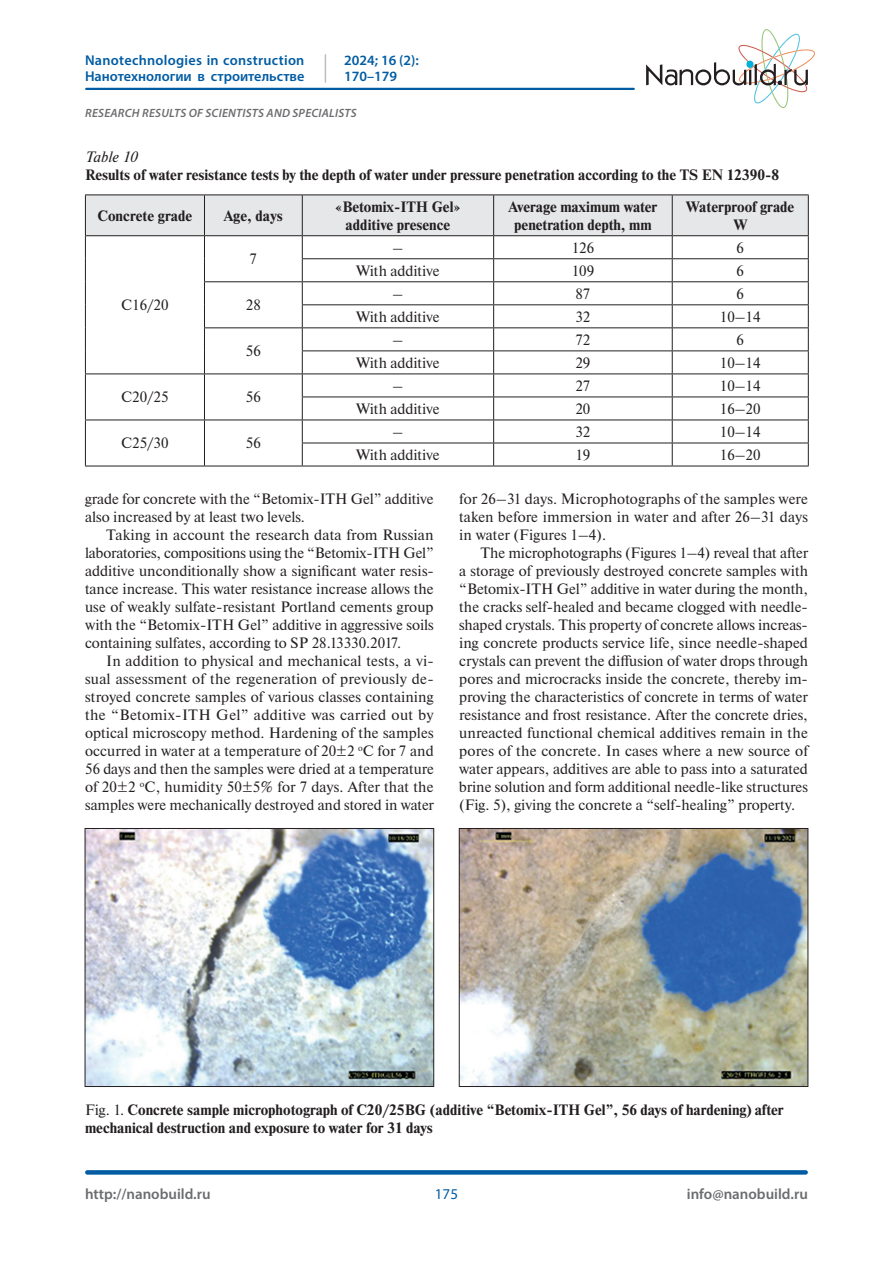
<style>
.page{position:relative;width:893px;height:1263px;background:#fff}
.page>*{position:absolute;margin:0;border:0;box-sizing:border-box;transform-origin:0 0}
.t1{font:15px/18px "Newton";color:#231f20;text-align:justify}
.t2{font:700 15px/18px "Newton";color:#231f20;text-align:center}
.t3{font:600 15px "Myriad Pro";color:#6c6d70}
.t4{font:italic 15px "Newton";color:#231f20}
.t5{font:15px "Myriad Pro";color:#015ca3}
.t6{font:600 14.25px/16.5px "Myriad Pro";letter-spacing:.005em;color:#015ca3}
.t7{font:italic 600 12px "Myriad Pro";letter-spacing:.02em;color:#6c6d70}
.s1{font-weight:400}
</style>
<div class="page">
<svg style="left:646px;top:29px;width:169px;height:79px"></svg>
<div style="left:87px;top:1170px;width:719px;height:5px;background:#015ca3"></div>
<hr style="left:86px;top:88px;width:548px;height:2px;background:#015ca3">
<svg style="left:325px;top:55px;width:1px;height:27px"></svg>
<hr style="left:85px;top:466px;width:119px;height:1px;background:#231f20">
<hr style="left:204px;top:466px;width:98px;height:1px;background:#231f20">
<hr style="left:302px;top:466px;width:192px;height:1px;background:#231f20">
<hr style="left:494px;top:466px;width:178px;height:1px;background:#231f20">
<hr style="left:672px;top:466px;width:137px;height:1px;background:#231f20">
<svg style="left:85px;top:195px;width:724px;height:271px"></svg>
<img style="left:87px;top:830px;width:345px;height:255px">
<div style="left:85px;top:828px;width:349px;height:259px;border:1px solid #231f20"></div>
<img style="left:461px;top:830px;width:345px;height:255px">
<div style="left:459px;top:828px;width:349px;height:259px;border:1px solid #231f20"></div>
<p class="t6" style="left:85px;top:51px;width:221px">Nanotechnologies in construction<br>Нанотехнологии в строительстве</p>
<p class="t6" style="left:344px;top:51px;width:76px">2024; 16 (2):<br>170–179</p>
<p class="t7" style="left:85px;top:105px;width:273px">RESEARCH RESULTS OF SCIENTISTS AND SPECIALISTS</p>
<p class="t4" style="left:85px;top:147px;width:54px">Table 10</p>
<p class="t2" style="left:85px;top:166px;width:696px">Results of water resistance tests by the depth of water under pressure penetration according to the TS EN 12390-8</p>
<p class="t2" style="left:98px;top:207px;width:96px">Concrete grade</p>
<p class="t2" style="left:224px;top:207px;width:61px">Age, days</p>
<p class="t2" style="left:335px;top:198px;width:127px">«Betomix-ITH Gel» additive presence</p>
<p class="t2" style="left:508px;top:198px;width:150px">Average maximum water penetration depth, mm</p>
<p class="t2" style="left:686px;top:198px;width:110px">Waterproof grade<br>W</p>
<p class="t1" style="left:121px;top:295px;width:49px">С16/20</p>
<p class="t1" style="left:250px;top:249px;width:9px">7</p>
<p class="t1" style="left:246px;top:295px;width:16px">28</p>
<p class="t1" style="left:246px;top:342px;width:16px">56</p>
<p class="t1" style="left:121px;top:388px;width:49px">С20/25</p>
<p class="t1" style="left:246px;top:388px;width:16px">56</p>
<p class="t1" style="left:393px;top:238px;width:12px">–</p>
<p class="t1" style="left:572px;top:238px;width:24px">126</p>
<p class="t1" style="left:736px;top:238px;width:9px">6</p>
<p class="t1" style="left:356px;top:261px;width:85px">With additive</p>
<p class="t1" style="left:572px;top:261px;width:24px">109</p>
<p class="t1" style="left:736px;top:261px;width:9px">6</p>
<p class="t1" style="left:393px;top:284px;width:12px">–</p>
<p class="t1" style="left:575px;top:284px;width:16px">87</p>
<p class="t1" style="left:736px;top:284px;width:9px">6</p>
<p class="t1" style="left:356px;top:307px;width:85px">With additive</p>
<p class="t1" style="left:575px;top:307px;width:16px">32</p>
<p class="t1" style="left:720px;top:307px;width:42px">10–14</p>
<p class="t1" style="left:393px;top:330px;width:12px">–</p>
<p class="t1" style="left:575px;top:330px;width:16px">72</p>
<p class="t1" style="left:736px;top:330px;width:9px">6</p>
<p class="t1" style="left:356px;top:353px;width:85px">With additive</p>
<p class="t1" style="left:575px;top:353px;width:16px">29</p>
<p class="t1" style="left:720px;top:353px;width:42px">10–14</p>
<p class="t1" style="left:393px;top:376px;width:12px">–</p>
<p class="t1" style="left:575px;top:376px;width:16px">27</p>
<p class="t1" style="left:720px;top:376px;width:42px">10–14</p>
<p class="t1" style="left:356px;top:399px;width:85px">With additive</p>
<p class="t1" style="left:575px;top:399px;width:16px">20</p>
<p class="t1" style="left:720px;top:399px;width:42px">16–20</p>
<p class="t1" style="left:393px;top:422px;width:12px">–</p>
<p class="t1" style="left:575px;top:422px;width:16px">32</p>
<p class="t1" style="left:720px;top:422px;width:42px">10–14</p>
<p class="t1" style="left:356px;top:445px;width:85px">With additive</p>
<p class="t1" style="left:575px;top:445px;width:16px">19</p>
<p class="t1" style="left:720px;top:445px;width:42px">16–20</p>
<p class="t1" style="left:85px;top:489px;width:350px">grade for concrete with the “Betomix-ITH Gel” additive also increased by at least two levels.</p>
<p class="t1" style="left:85px;top:525px;width:350px;text-indent:21px">Taking in account the research data from Russian laboratories, compositions using the “Betomix-ITH Gel” additive unconditionally show a significant water resis&shy;tance increase. This water resistance increase allows the use of weakly sulfate-resistant Portland cements group with the “Betomix-ITH Gel” additive in aggressive soils containing sulfates, according to SP 28.13330.2017.</p>
<p class="t1" style="left:85px;top:651px;width:350px;text-indent:21px">In addition to physical and mechanical tests, a vi&shy;sual assessment of the regeneration of previously de&shy;stroyed concrete samples of various classes containing the “Betomix-ITH Gel” additive was carried out by optical microscopy method. Hardening of the samples occurred in water at a temperature of 20±2 <sup>о</sup>C for 7 and 56 days and then the samples were dried at a temperature of 20±2 <sup>о</sup>C, humidity 50±5% for 7 days. After that the samples were mechanically destroyed and stored in water</p>
<p class="t1" style="left:121px;top:434px;width:49px">С25/30</p>
<p class="t1" style="left:246px;top:434px;width:16px">56</p>
<p class="t1" style="left:459px;top:489px;width:350px">for 26–31 days. Microphotographs of the samples were taken before immersion in water and after 26–31 days in water (Figures 1–4).</p>
<p class="t1" style="left:459px;top:543px;width:350px;text-indent:21px">The microphotographs (Figures 1–4) reveal that after a storage of previously destroyed concrete samples with “Betomix-ITH Gel” additive in water during the month, the cracks self-healed and became clogged with needle&shy;shaped crystals. This property of concrete allows increas&shy;ing concrete products service life, since needle-shaped crystals can prevent the diffusion of water drops through pores and microcracks inside the concrete, thereby im&shy;proving the characteristics of concrete in terms of water resistance and frost resistance. After the concrete dries, unreacted functional chemical additives remain in the pores of the concrete. In cases where a new source of water appears, additives are able to pass into a saturated brine solution and form additional needle-like structures (Fig. 5), giving the concrete a “self-healing” property.</p>
<p class="t2" style="left:85px;top:1101px;width:700px;text-align:left"><span class="s1">Fig. 1.</span> Concrete sample microphotograph of C20/25BG (additive “Betomix-ITH Gel”, 56 days of hardening) after mechanical destruction and exposure to water for 31 days</p>
<p class="t3" style="left:85px;top:1184px;width:127px">http://nanobuild.ru</p>
<p class="t3" style="left:687px;top:1184px;width:123px">info@nanobuild.ru</p>
<p class="t5" style="left:435px;top:1185px;width:25px">175</p>
</div>
